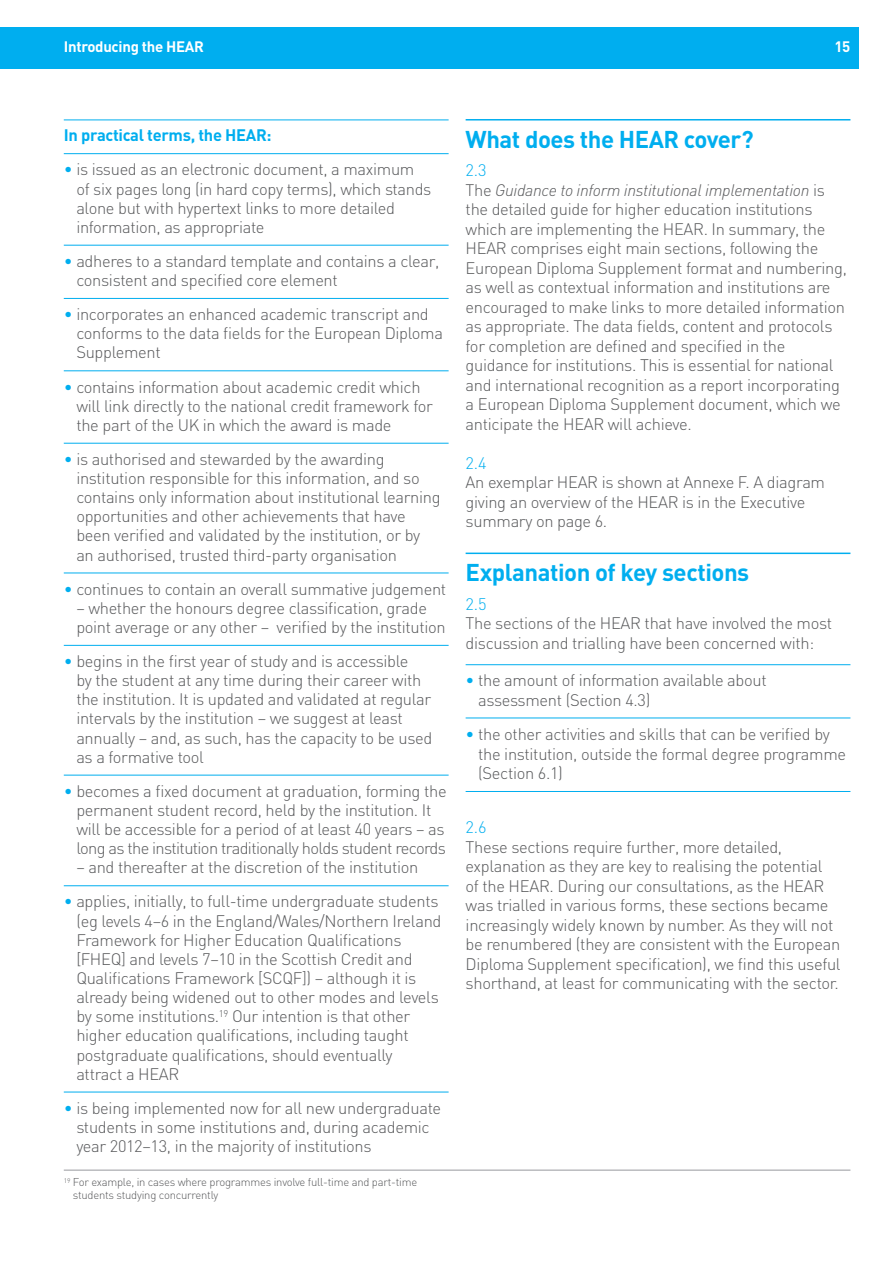
<style>
.page{position:relative;width:893px;height:1263px;background:#fff}
.page>*{position:absolute;margin:0;border:0;box-sizing:border-box;transform-origin:0 0}
.t1{font:700 24px "DIN";letter-spacing:-.02em;color:#00aeef}
.t2{font:300 16.5px/19px "DIN";letter-spacing:-.02em;color:#57585a}
.t3{font:700 16.5px "DIN";letter-spacing:-.02em;color:#00aeef}
.t4{font:300 16.5px "DIN";color:#00aeef}
.t5{font:700 15px "DIN";letter-spacing:-.02em;color:#fff}
.t6{font:300 11.25px/12.8px "DIN";letter-spacing:-.02em;color:#57585a}
.s1{color:#00aeef}
.s2{font-style:italic}
</style>
<div class="page">
<hr style="left:64px;top:1169px;width:786px;height:2px;background:#babbbe">
<div style="left:0;top:28px;width:859px;height:41px;background:#00aeef"></div>
<hr style="left:64px;top:120px;width:385px;height:1px;background:#00aeef">
<hr style="left:64px;top:153px;width:385px;height:1px;background:#00aeef">
<hr style="left:64px;top:245px;width:385px;height:1px;background:#00aeef">
<hr style="left:64px;top:298px;width:385px;height:1px;background:#00aeef">
<hr style="left:64px;top:370px;width:385px;height:1px;background:#00aeef">
<hr style="left:64px;top:443px;width:385px;height:1px;background:#00aeef">
<hr style="left:64px;top:573px;width:385px;height:1px;background:#00aeef">
<hr style="left:64px;top:645px;width:385px;height:1px;background:#00aeef">
<hr style="left:64px;top:775px;width:385px;height:1px;background:#00aeef">
<hr style="left:64px;top:885px;width:385px;height:1px;background:#00aeef">
<hr style="left:64px;top:1092px;width:385px;height:1px;background:#00aeef">
<hr style="left:466px;top:119px;width:384px;height:2px;background:#00aeef">
<hr style="left:466px;top:553px;width:384px;height:1px;background:#00aeef">
<hr style="left:466px;top:664px;width:384px;height:1px;background:#00aeef">
<hr style="left:466px;top:718px;width:384px;height:1px;background:#00aeef">
<hr style="left:466px;top:791px;width:384px;height:1px;background:#00aeef">
<p class="t5" style="left:64px;top:37px;width:142px">Introducing the HEAR</p>
<p class="t5" style="left:834px;top:37px;width:17px">15</p>
<p class="t3" style="left:64px;top:125px;width:209px">In practical terms, the HEAR:</p>
<p class="t2" style="left:76px;top:160px;width:357px;text-indent:-13px"><span class="s1">•</span> is issued as an electronic document, a maximum of six pages long (in hard copy terms), which stands alone but with hypertext links to more detailed information, as appropriate</p>
<p class="t2" style="left:76px;top:251px;width:365px;text-indent:-13px"><span class="s1">•</span> adheres to a standard template and contains a clear, consistent and specified core element</p>
<p class="t2" style="left:76px;top:305px;width:368px;text-indent:-13px"><span class="s1">•</span> incorporates an enhanced academic transcript and conforms to the data fields for the European Diploma<br>Supplement</p>
<p class="t2" style="left:76px;top:377px;width:358px;text-indent:-13px"><span class="s1">•</span> contains information about academic credit which will link directly to the national credit framework for the part of the U K in which the award is made</p>
<p class="t2" style="left:76px;top:449px;width:366px;text-indent:-13px"><span class="s1">•</span> is authorised and stewarded by the awarding institution responsible for this information, and so contains only information about institutional learning opportunities and other achievements that have been verified and validated by the institution, or by an authorised, trusted third-party organisation</p>
<p class="t2" style="left:64px;top:579px;width:384px"><span class="s1">•</span> continues to contain an overall summative judgement</p>
<p class="t2" style="left:76px;top:598px;width:371px">– whether the honours degree classification, grade point average or any other – verified by the institution</p>
<p class="t2" style="left:76px;top:651px;width:358px;text-indent:-13px"><span class="s1">•</span> begins in the first year of study and is accessible<br>by the student at any time during their career with the institution. It is updated and validated at regular intervals by the institution – we suggest at least annually – and, as such, has the capacity to be used as a formative tool</p>
<p class="t2" style="left:76px;top:781px;width:372px;text-indent:-13px"><span class="s1">•</span> becomes a fixed document at graduation, forming the permanent student record, held by the institution. It will be accessible for a period of at least 40 years – as long as the institution traditionally holds student records</p>
<p class="t2" style="left:76px;top:858px;width:344px">– and thereafter at the discretion of the institution</p>
<p class="t2" style="left:76px;top:892px;width:367px;text-indent:-13px"><span class="s1">•</span> applies, initially, to full-time undergraduate students (eg levels 4–6 in the England/Wales/N orthern Ireland Framework for H igher Education Qualifications<br>[FHE</p>
<p class="t2" style="left:76px;top:949px;width:364px;text-indent:34px">Q] and levels 7–10 in the Scottish Credit and Qualifications Framework [SCQF]) – although it is already being widened out to other modes and levels by some institutions.<sup>19</sup> Our intention is that other higher education qualifications, including taught postgraduate qualifications, should eventually attract a HEAR</p>
<p class="t2" style="left:76px;top:1098px;width:366px;text-indent:-13px"><span class="s1">•</span> is being implemented now for all new undergraduate students in some institutions and, during academic year 2012–13, in the majority of institutions</p>
<p class="t6" style="left:73px;top:1176px;width:346px;text-indent:-9px"><sup>19</sup> For example, in cases where programmes involve full-time and part-time students studying concurrently</p>
<h1 class="t1" style="left:466px;top:123px;width:289px">What does the HEAR cover?</h1>
<p class="t2" style="left:466px;top:160px;width:383px;line-height:19.5px"><span class="s1">2.3<br></span>The <span class="s2">Guidance to inform institutional implementation</span> is the detailed guide for higher education institutions which are implementing the HEAR. In summary, the HEAR comprises eight main sections, following the European Diploma Supplement format and numbering, as well as contextual information and institutions are encouraged to make links to more detailed information as appropriate. The data fields, content and protocols for completion are defined and specified in the guidance for institutions. This is essential for national and international recognition as a report incorporating a European Diploma Supplement document, which we anticipate the HEAR will achieve.</p>
<p class="t4" style="left:466px;top:452px;width:22px">2.4</p>
<p class="t2" style="left:466px;top:472px;width:361px;line-height:19.5px">An exemplar HEAR is shown at Annexe F. A diagram giving an overview of the HEAR is in the Executive summary on page 6.</p>
<h1 class="t1" style="left:466px;top:557px;width:285px">Explanation of key sections</h1>
<p class="t4" style="left:466px;top:593px;width:22px">2.5</p>
<p class="t2" style="left:466px;top:613px;width:368px;line-height:19.5px">The sections of the HEAR that have involved the most discussion and trialling have been concerned with:</p>
<p class="t2" style="left:478px;top:670px;width:290px;line-height:19.5px;text-indent:-13px"><span class="s1">•</span> the amount of information available about assessment (Section 4.3)</p>
<p class="t2" style="left:478px;top:724px;width:370px;line-height:19.5px;text-indent:-13px"><span class="s1">•</span> the other activities and skills that can be verified by the institution, outside the formal degree programme (Section 6.1)</p>
<p class="t4" style="left:466px;top:817px;width:22px">2.6</p>
<p class="t2" style="left:466px;top:837px;width:377px;line-height:19.5px">These sections require further, more detailed, explanation as they are key to realising the potential<br>of the HEAR. During our consultations, as the HEAR was trialled in various forms, these sections became increasingly widely known by number. As they will not be renumbered (they are consistent with the European Diploma Supplement specification), we find this useful shorthand, at least for communicating with the sector.</p>
</div>
